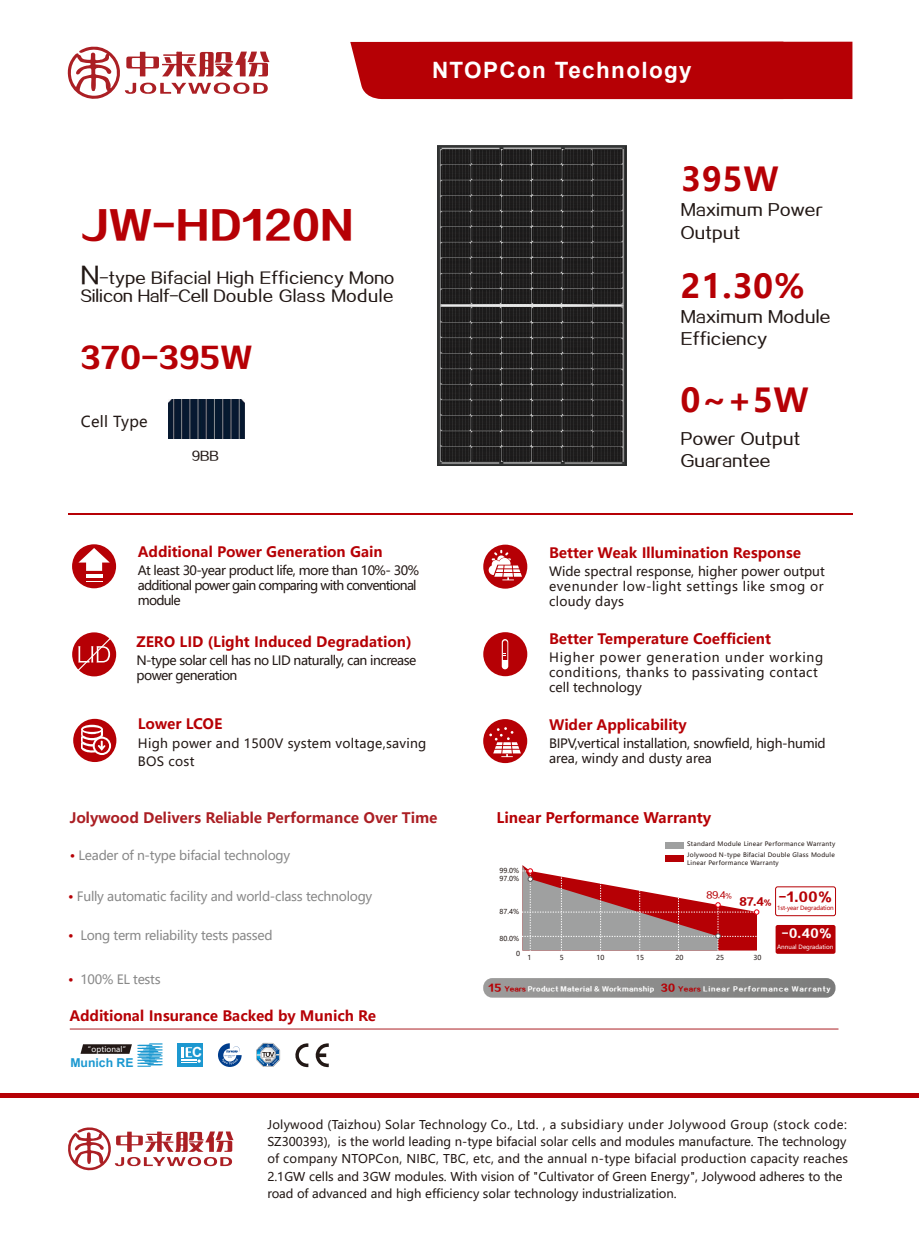
<style>
.page{position:relative;width:919px;height:1238px;background:#fff}
.page>*{position:absolute;margin:0;border:0;box-sizing:border-box;transform-origin:0 0}
.t1{font:37.5px "FZZDHJW GB1 0";letter-spacing:.02em;color:#b60005}
.t2{font:700 32.7px "Microsoft Ya Hei";letter-spacing:.02em;color:#b60005}
.t3{font:27.75px "FZZDHJW GB1 0";letter-spacing:.02em;color:#b60005}
.t4{font:700 22.5px "Arial";letter-spacing:.06em;color:#fff}
.t5{font:15.45px/22.5px "FZZZHUNHJW GB1 0";letter-spacing:.02em;color:#221815}
.t6{font:15px/18px "FZZZHUNHJW GB1 0";letter-spacing:.02em;color:#221815}
.t7{font:15px "Microsoft Ya Hei";letter-spacing:.02em;color:#221815}
.t8{font:700 14.55px "Microsoft Ya Hei";color:#b60005}
.t9{font:700 14.4px "Microsoft Ya Hei";color:#ab1f24}
.t10{font:700 14.25px "Microsoft Ya Hei";color:#b60005}
.t11{font:700 13.95px "Arial";color:#fff}
.t12{font:12.75px "Microsoft Ya Hei";letter-spacing:-.02em;color:#898989}
.t13{font:12.75px/15px "Microsoft Ya Hei";letter-spacing:-.06em;color:#221815}
.t14{font:12.75px/15px "Microsoft Ya Hei";color:#221815;text-align:justify}
.t15{font:12.75px/15px "Microsoft Ya Hei";letter-spacing:.04em;color:#221815}
.t16{font:12.75px/15px "Microsoft Ya Hei";letter-spacing:-.02em;color:#221815}
.t17{font:12.75px/15px "Microsoft Ya Hei";letter-spacing:-.04em;color:#221815}
.t18{font:12.75px/18px "Microsoft Ya Hei";letter-spacing:.02em;color:#221815}
.t19{font:700 12.3px "Arial";color:#1b98d0}
.t20{font:12.3px "FZZDHJW GB1 0";color:#b60005}
.t21{font:12px/17.4px "Microsoft Ya Hei";color:#221815}
.t22{font:12px "FZZZHUNHJW GB1 0";color:#221815}
.t23{font:11.1px "FZZDHJW GB1 0";color:#fff}
.t24{font:10.05px "FZZDHJW GB1 0";color:#b60005}
.t25{font:8.7px "FZZZHUNHJW GB1 0";color:#b60005}
.t26{font:7.65px "Microsoft Ya Hei";letter-spacing:.02em;color:#fff}
.t27{font:6.75px "Microsoft Ya Hei";color:#221815}
.t28{font:6.15px/10.8px "Microsoft Ya Hei";letter-spacing:.04em;color:#221815}
.t29{font:6.15px "FZZDHJW GB1 0";letter-spacing:.04em;color:#fff}
.t30{font:5.85px "Microsoft Ya Hei";letter-spacing:-.02em;color:#b60005}
.t31{font:5.85px "Microsoft Ya Hei";color:#fff}
.s1{font-size:22.5px}
.s2{color:#b60005}
.s3{font-size:6.15px}
.s4{font-size:7.05px}
.s5{font-size:9.45px;color:#b60005}
</style>
<div class="page">
<div style="left:0;top:1093px;width:918px;height:5px;background:#b60005"></div>
<svg style="left:68px;top:1127px;width:165px;height:44px"></svg>
<hr style="left:70px;top:1028px;width:768px;height:1px;background:#ab1f24">
<div style="left:483px;top:719px;width:44px;height:44px;background:#b60005;border-radius:50%"></div>
<svg style="left:489px;top:727px;width:32px;height:30px"></svg>
<div style="left:72px;top:632px;width:44px;height:44px;background:#b60005;border-radius:50%"></div>
<div style="left:483px;top:544px;width:44px;height:44px;background:#b60005;border-radius:50%"></div>
<div style="left:483px;top:632px;width:44px;height:44px;background:#b60005;border-radius:50%"></div>
<svg style="left:77px;top:637px;width:34px;height:34px"></svg>
<svg style="left:488px;top:550px;width:34px;height:30px"></svg>
<svg style="left:501px;top:639px;width:7px;height:30px"></svg>
<svg style="left:503px;top:640px;width:4px;height:19px"></svg>
<div style="left:72px;top:544px;width:44px;height:44px;background:#b60005;border-radius:50%"></div>
<svg style="left:78px;top:548px;width:32px;height:23px"></svg>
<hr style="left:86px;top:574px;width:16px;height:3px;background:#fff">
<div style="left:73px;top:718px;width:43px;height:44px;background:#b60005;border-radius:50%"></div>
<svg style="left:81px;top:724px;width:22px;height:10px"></svg>
<div style="left:83px;top:727px;width:18px;height:5px;background:#b60005;border-radius:50%"></div>
<svg style="left:93px;top:736px;width:18px;height:19px"></svg>
<svg style="left:95px;top:738px;width:14px;height:15px"></svg>
<svg style="left:81px;top:729px;width:24px;height:24px"></svg>
<svg style="left:315px;top:1043px;width:14px;height:24px"></svg>
<svg style="left:295px;top:1043px;width:13px;height:24px"></svg>
<div style="left:178px;top:1043px;width:25px;height:23px;background:#1c98d0"></div>
<svg style="left:181px;top:1047px;width:20px;height:16px"></svg>
<svg style="left:80px;top:1043px;width:82px;height:23px"></svg>
<svg style="left:256px;top:1042px;width:24px;height:24px"></svg>
<svg style="left:218px;top:1043px;width:23px;height:23px"></svg>
<svg style="left:67px;top:46px;width:202px;height:53px"></svg>
<hr style="left:68px;top:514px;width:784px;height:1px;background:#b60005">
<div style="left:350px;top:42px;width:502px;height:57px;background:#b60005"></div>
<svg style="left:483px;top:978px;width:352px;height:19px;background:#8d8d8c"></svg>
<svg style="left:522px;top:865px;width:237px;height:86px"></svg>
<div style="left:665px;top:842px;width:19px;height:6px;background:#9fa0a0"></div>
<div style="left:665px;top:854px;width:19px;height:7px;background:#b60005"></div>
<div style="left:775px;top:886px;width:60px;height:30px;border:1px solid #b60005;border-radius:2px"></div>
<div style="left:775px;top:924px;width:60px;height:29px;background:#b60005;border-radius:2px"></div>
<img style="left:168px;top:400px;width:77px;height:38px">
<img style="left:437px;top:146px;width:189px;height:319px">
<h3 class="t4" style="left:432px;top:54px;width:261px">NTOPCon Technology</h3>
<h1 class="t1" style="left:81px;top:204px;width:275px">JW-HD120N</h1>
<p class="t6" style="left:81px;top:269px;width:315px"><span class="s1">N</span>-type Bifacial High Efficiency Mono<br>Silicon Half-Cell Double Glass Module</p>
<h3 class="t3" style="left:80px;top:342px;width:173px">370-395W</h3>
<p class="t7" style="left:81px;top:412px;width:69px">Cell Type</p>
<p class="t22" style="left:192px;top:449px;width:28px">9BB</p>
<p class="t10" style="left:138px;top:541px;width:246px">Additional Power Generation Gain</p>
<p class="t13" style="left:138px;top:562px;width:283px">At least 30-year product life, more than 10%- 30% additional power gain comparing with conventional module</p>
<p class="t10" style="left:136px;top:632px;width:276px">ZERO LID (Light Induced Degradation)</p>
<p class="t17" style="left:136px;top:652px;width:281px">N-type solar cell has no LID naturally, can increase power generation</p>
<p class="t10" style="left:138px;top:714px;width:86px">Lower LCOE</p>
<p class="t18" style="left:138px;top:733px;width:290px">High power and 1500V system voltage,saving<br>BOS cost</p>
<h2 class="t2" style="left:680px;top:156px;width:99px">395W</h2>
<p class="t5" style="left:680px;top:200px;width:143px">Maximum Power<br>Output</p>
<h2 class="t2" style="left:680px;top:263px;width:125px">21.30%</h2>
<p class="t5" style="left:680px;top:306px;width:151px">Maximum Module<br>Efficiency</p>
<h2 class="t2" style="left:680px;top:377px;width:129px">0~+5W</h2>
<p class="t5" style="left:680px;top:428px;width:121px">Power Output<br>Guarantee</p>
<p class="t10" style="left:549px;top:543px;width:253px">Better Weak Illumination Response</p>
<p class="t14" style="left:549px;top:563px;width:277px">Wide spectral response, higher power output evenunder low-light settings like smog or cloudy days</p>
<p class="t10" style="left:549px;top:629px;width:223px">Better Temperature Coefficient</p>
<p class="t15" style="left:549px;top:649px;width:276px">Higher power generation under working conditions, thanks to passivating contact cell technology</p>
<p class="t10" style="left:549px;top:715px;width:139px">Wider Applicability</p>
<p class="t16" style="left:549px;top:736px;width:278px">BIPV,vertical installation, snowfield, high-humid area, windy and dusty area</p>
<p class="t9" style="left:70px;top:807px;width:369px">Jolywood Delivers Reliable Performance Over Time</p>
<p class="t8" style="left:496px;top:807px;width:216px">Linear Performance Warranty</p>
<p class="t12" style="left:70px;top:847px;width:222px"><span class="s2">•</span> Leader of n-type bifacial technology</p>
<p class="t12" style="left:68px;top:887px;width:306px"><span class="s2">•</span> Fully automatic facility and world-class technology</p>
<p class="t12" style="left:68px;top:926px;width:206px"><span class="s2">•</span> Long term reliability tests passed</p>
<p class="t12" style="left:68px;top:970px;width:94px"><span class="s2">•</span> 100% EL tests</p>
<p class="t10" style="left:69px;top:1005px;width:308px">Additional Insurance Backed by Munich Re</p>
<p class="t28" style="left:687px;top:838px;width:149px">Standard Module Linear Performance Warranty<br>Jolywood N-type Bifacial Double Glass Module</p>
<p class="t28" style="left:687px;top:857px;width:93px">Linear Performance Warranty</p>
<p class="t20" style="left:778px;top:889px;width:54px">-1.00%</p>
<p class="t30" style="left:777px;top:904px;width:58px">1st-year Degradation</p>
<p class="t23" style="left:781px;top:927px;width:51px">-0.40%</p>
<p class="t31" style="left:777px;top:942px;width:58px">Annual Degradation</p>
<p class="t27" style="left:499px;top:866px;width:21px">99.0%</p>
<p class="t27" style="left:499px;top:874px;width:21px">97.0%</p>
<p class="t25" style="left:706px;top:889px;width:27px">89.4<span class="s3">%</span></p>
<p class="t24" style="left:739px;top:895px;width:34px">87.4<span class="s4">%</span></p>
<p class="t27" style="left:499px;top:907px;width:21px">87.4%</p>
<p class="t27" style="left:499px;top:933px;width:21px">80.0%</p>
<p class="t27" style="left:516px;top:949px;width:5px">0</p>
<p class="t27" style="left:527px;top:953px;width:5px">1</p>
<p class="t27" style="left:559px;top:953px;width:5px">5</p>
<p class="t27" style="left:596px;top:953px;width:9px">10</p>
<p class="t27" style="left:636px;top:953px;width:9px">15</p>
<p class="t27" style="left:675px;top:953px;width:9px">20</p>
<p class="t27" style="left:716px;top:953px;width:9px">25</p>
<p class="t27" style="left:753px;top:953px;width:9px">30</p>
<p class="t29" style="left:488px;top:985px;width:344px"><span class="s5">15</span> <span class="s2">Years</span> Product Material &amp; Workmanship <span class="s5">30</span> <span class="s2">Years</span> Linear Performance Warranty</p>
<p class="t26" style="left:84px;top:1043px;width:48px">“optional”</p>
<p class="t19" style="left:70px;top:1053px;width:65px">Munich RE</p>
<p class="t11" style="left:192px;top:1042px;width:12px">C</p>
<p class="t21" style="left:267px;top:1115px;width:582px">Jolywood (Taizhou) Solar Technology Co., Ltd. , a subsidiary under Jolywood Group (stock code:<br>SZ300393), is the world leading n-type bifacial solar cells and modules manufacture. The technology of company NTOPCon, NIBC, TBC, etc, and the annual n-type bifacial production capacity reaches 2.1GW cells and 3GW modules. With vision of "Cultivator of Green Energy", Jolywood adheres to the road of advanced and high efficiency solar technology industrialization.</p>
</div>
